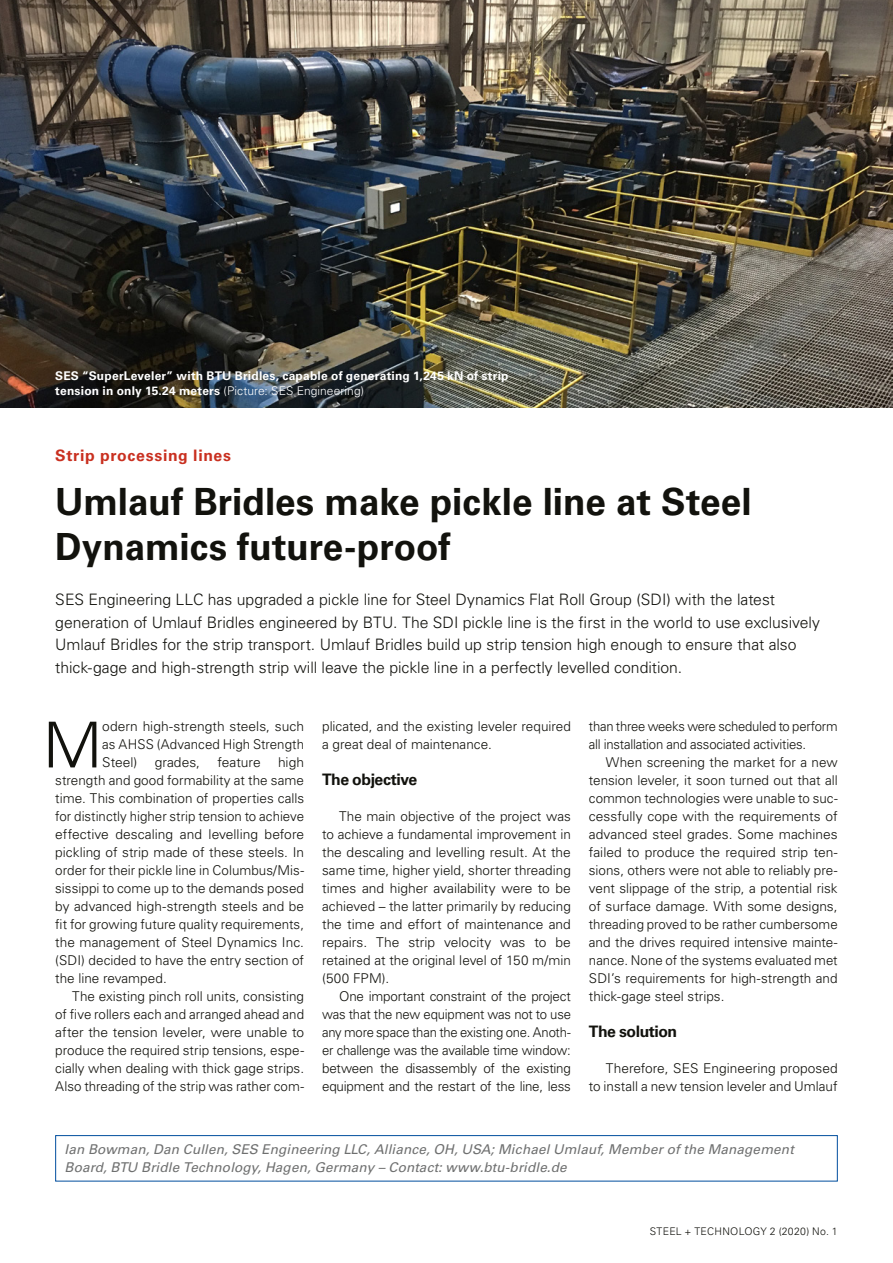
<style>
.page{position:relative;width:893px;height:1263px;background:#fff}
.page>*{position:absolute;margin:0;border:0;box-sizing:border-box;transform-origin:0 0}
.Fließtext_mit_Initia{font:300 63.3px "Univers LT Std";color:#12120d}
.Überschrift_groß_E{font:700 37.5px/45px "Univers LT Std";color:#12120d}
.Vorspann_groß_E{font:300 15.75px/22.5px "Univers LT Std";letter-spacing:-.005em;color:#12120d}
.Zwischenzeile_E{font:700 15.75px "Univers LT Std";letter-spacing:-.03em;color:#12120d}
.Dachzeile_E{font:700 15.75px "Univers LT Std";letter-spacing:.04em;color:#c93020}
.Fließtext_mit_Einzug{font:300 13.5px/18px "Univers LT Std";color:#12120d;text-align:justify}
.Fließtext_mit_Initia-2{font:300 13.5px/18px "Univers LT Std";color:#12120d;text-align:justify}
.Autorenkasten_E{font:italic 13.5px/18px "Univers LT Std";letter-spacing:.01em;color:#6f7070}
.Fließtext_mit_Einzug-2{font:300 13.5px/18px "Univers LT Std";color:#12120d;scale:.96 1}
.Bildunterschrift_neg{font:700 12px/15px "Univers LT Std";letter-spacing:.02em;color:#fff}
.t1{font:300 10.5px "Univers LT Std";letter-spacing:.025em;color:#12120d}
.s1{font-weight:300}
</style>
<div class="page">
<img style="left:0;top:0;width:893px;height:407px">
<div style="left:55px;top:1135px;width:783px;height:46px;border:1px solid #004e9e"></div>
<p class="Bildunterschrift_neg" style="left:55px;top:369px;width:455px">SES “SuperLeveler” with BTU Bridles, capable of generating 1,245 kN of strip tension in only 15.24 meters <span class="s1">(Picture: SES Engineering)</span></p>
<p class="Dachzeile_E" style="left:55px;top:447px;width:177px">Strip processing lines</p>
<p class="Überschrift_groß_E" style="left:55px;top:480px;width:698px">Umlauf Bridles make pickle line at Steel<br>Dynamics future-proof</p>
<p class="Vorspann_groß_E" style="left:55px;top:589px;width:766px">SES Engineering LLC has upgraded a pickle line for Steel Dynamics Flat Roll Group (SDI) with the latest generation of Umlauf Bridles engineered by BTU. The SDI pickle line is the first in the world to use exclusively Umlauf Bridles for the strip transport. Umlauf Bridles build up strip tension high enough to ensure that also thick-gage and high-strength strip will leave the pickle line in a perfectly levelled condition.</p>
<p class="Fließtext_mit_Initia" style="left:43px;top:707px;width:61px">M</p>
<p class="Fließtext_mit_Initia-2" style="left:102px;top:718px;width:203px">odern high-strength steels, such as AHSS (Advanced High Strength Steel)</p>
<p class="Fließtext_mit_Initia-2" style="left:155px;top:754px;width:47px">grades,</p>
<p class="Fließtext_mit_Initia-2" style="left:217px;top:754px;width:45px">feature</p>
<p class="Fließtext_mit_Initia-2" style="left:55px;top:754px;width:250px;text-indent:223px">high strength and good formability at the same time. This combination of properties calls for distinctly higher strip tension to achieve effective descaling and levelling before pickling of strip made of these steels. In order for their pickle line in Columbus/Mis&shy;sissippi to come up to the demands posed by advanced high-strength steels and be fit for growing future quality requirements, the management of Steel Dynamics Inc. (SDI) decided to have the entry section of the line revamped.</p>
<p class="Fließtext_mit_Einzug" style="left:55px;top:988px;width:250px;text-indent:17px">The existing pinch roll units, consisting of five rollers each and arranged ahead and after the tension leveler, were unable to produce the required strip tensions, espe&shy;cially when dealing with thick gage strips.<br>Also threading of the strip was rather com-</p>
<p class="Fließtext_mit_Einzug" style="left:322px;top:718px;width:250px">plicated, and the existing leveler required a great deal of maintenance.</p>
<p class="Zwischenzeile_E" style="left:322px;top:771px;width:97px">The objective</p>
<p class="Fließtext_mit_Einzug" style="left:322px;top:808px;width:250px;text-indent:17px">The main objective of the project was to achieve a fundamental improvement in the descaling and levelling result. At the same time, higher yield, shorter threading times and higher availability were to be achieved – the latter primarily by reducing the time and effort of maintenance and repairs. The strip velocity was to be retained at the original level of 150 m/min (500 FPM).</p>
<p class="Fließtext_mit_Einzug" style="left:322px;top:988px;width:250px;text-indent:17px">One important constraint of the project was that the new equipment was not to use any more space than the existing one. Anoth&shy;er challenge was the available time window: between the disassembly of the existing equipment and the restart of the line, less</p>
<p class="Fließtext_mit_Einzug-2" style="left:589px;top:718px;width:261px">than three weeks were scheduled to perform all installation and associated activities.</p>
<p class="Fließtext_mit_Einzug" style="left:589px;top:754px;width:250px;text-indent:17px">When screening the market for a new tension leveler, it soon turned out that all common technologies were unable to suc&shy;cessfully cope with the requirements of advanced steel grades. Some machines failed to produce the required strip ten&shy;sions, others were not able to reliably pre&shy;vent slippage of the strip, a potential risk of surface damage. With some designs, threading proved to be rather cumbersome and the drives required intensive mainte&shy;nance. None of the systems evaluated met SDI’s requirements for high-strength and thick-gage steel strips.</p>
<p class="Zwischenzeile_E" style="left:589px;top:1023px;width:90px">The solution</p>
<p class="Fließtext_mit_Einzug" style="left:589px;top:1060px;width:250px;text-align:right">Therefore, SES Engineering proposed<br>to install a new tension leveler and Umlauf</p>
<p class="Autorenkasten_E" style="left:65px;top:1141px;width:731px">Ian Bowman, Dan Cullen, SES Engineering LLC, Alliance, OH, USA; Michael Umlauf, Member of the Management<br>Board, BTU Bridle Technology, Hagen, Germany – Contact: www.btu-bridle.de</p>
<p class="t1" style="left:650px;top:1225px;width:189px">STEEL + TECHNOLOGY 2 (2020) No. 1</p>
</div>
